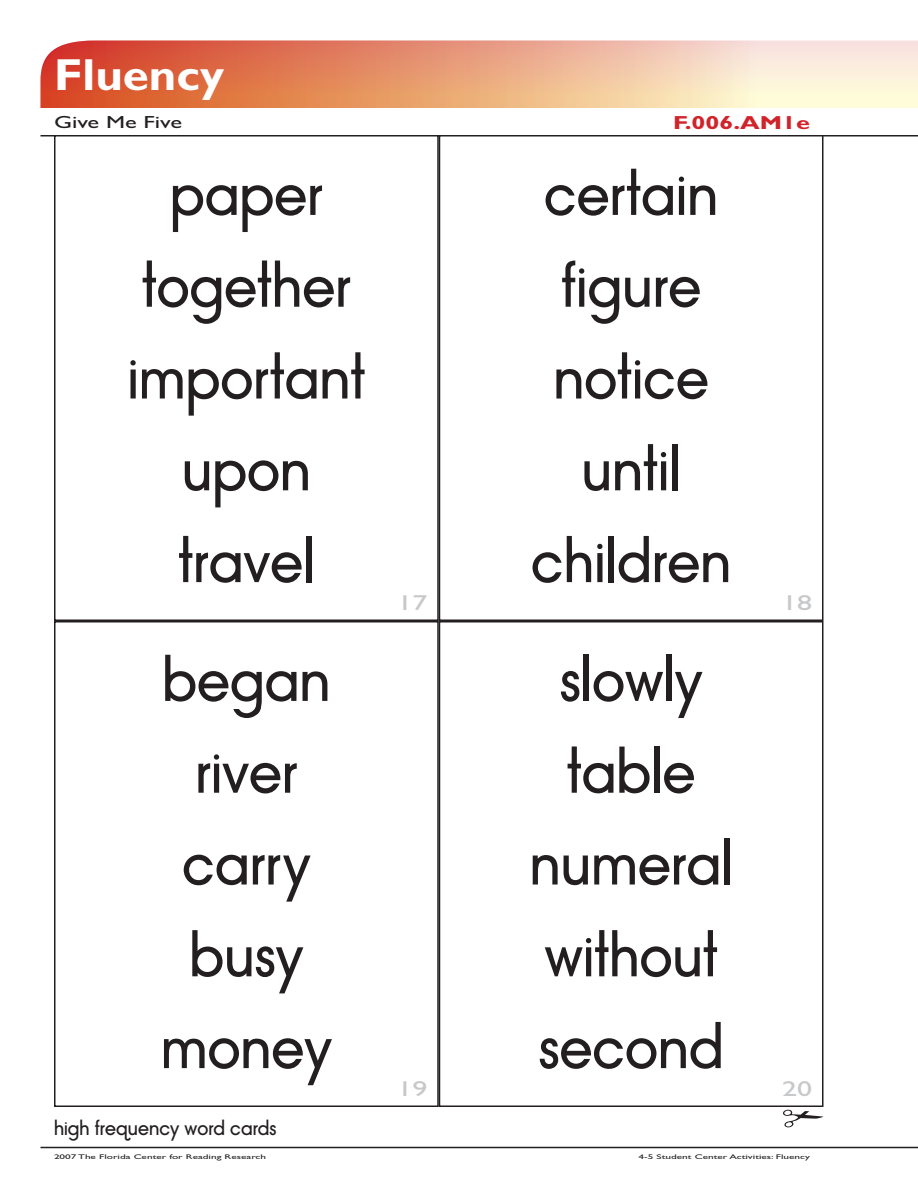
<style>
.page{position:relative;width:918px;height:1188px;background:#fff}
.page>*{position:absolute;margin:0;border:0;box-sizing:border-box;transform-origin:0 0}
.t1{font:54px "Avant Garde Medium Modified";color:#231f20}
.t2{font:700 45px "Gill Sans MT Modified";color:#fff;scale:1.05 1}
.t3{font:21.6px "Gill Sans MT Modified";color:#c7c8ca;scale:1.39 1}
.t4{font:700 18.9px "Gill Sans MT Modified";color:#d1232a;scale:1.33 1}
.t5{font:18px "Avant Garde Medium Modified";color:#231f20}
.t6{font:17.55px "Gill Sans MT Modified";color:#231f20;scale:1.39 1}
.t7{font:6.75px "Gill Sans MT Modified";color:#231f20;scale:1.67 1}
</style>
<div class="page">
<svg style="left:40px;top:40px;width:878px;height:68px;background:#eaa686"></svg>
<hr style="left:40px;top:1147px;width:878px;height:1px;background:#231f20">
<hr style="left:40px;top:135px;width:878px;height:1px;background:#231f20">
<div style="left:439px;top:621px;width:385px;height:486px;border:2px solid #231f20"></div>
<div style="left:54px;top:621px;width:385px;height:486px;border:2px solid #231f20"></div>
<div style="left:439px;top:135px;width:385px;height:486px;border:2px solid #231f20"></div>
<div style="left:54px;top:135px;width:385px;height:486px;border:2px solid #231f20"></div>
<svg style="left:783px;top:1110px;width:41px;height:17px"></svg>
<p class="t2" style="left:54px;top:48px;width:164px">Fluency</p>
<p class="t6" style="left:54px;top:112px;width:94px">Give Me Five</p>
<p class="t4" style="left:673px;top:111px;width:104px">F.006.AM1e</p>
<p class="t1" style="left:170px;top:163px;width:154px">paper</p>
<p class="t1" style="left:142px;top:255px;width:210px">together</p>
<p class="t1" style="left:127px;top:347px;width:239px">important</p>
<p class="t1" style="left:182px;top:438px;width:131px">upon</p>
<p class="t1" style="left:178px;top:530px;width:138px">travel</p>
<p class="t1" style="left:162px;top:649px;width:170px">began</p>
<p class="t1" style="left:195px;top:741px;width:104px">river</p>
<p class="t1" style="left:182px;top:833px;width:130px">carry</p>
<p class="t1" style="left:189px;top:924px;width:115px">busy</p>
<p class="t1" style="left:161px;top:1016px;width:173px">money</p>
<p class="t5" style="left:54px;top:1118px;width:224px">high frequency word cards</p>
<p class="t1" style="left:544px;top:163px;width:176px">certain</p>
<p class="t1" style="left:561px;top:255px;width:142px">figure</p>
<p class="t1" style="left:553px;top:347px;width:157px">notice</p>
<p class="t1" style="left:582px;top:438px;width:101px">until</p>
<p class="t1" style="left:531px;top:530px;width:202px">children</p>
<p class="t3" style="left:398px;top:590px;width:23px">17</p>
<p class="t3" style="left:782px;top:590px;width:23px">18</p>
<p class="t1" style="left:560px;top:649px;width:144px">slowly</p>
<p class="t1" style="left:567px;top:741px;width:130px">table</p>
<p class="t1" style="left:530px;top:833px;width:204px">numeral</p>
<p class="t1" style="left:544px;top:924px;width:175px">without</p>
<p class="t1" style="left:539px;top:1016px;width:187px">second</p>
<p class="t3" style="left:398px;top:1076px;width:23px">19</p>
<p class="t3" style="left:782px;top:1076px;width:23px">20</p>
<p class="t7" style="left:54px;top:1153px;width:128px">2007 The Florida Center for Reading Research</p>
<p class="t7" style="left:639px;top:1153px;width:104px">4-5 Student Center Activities: Fluency</p>
</div>
